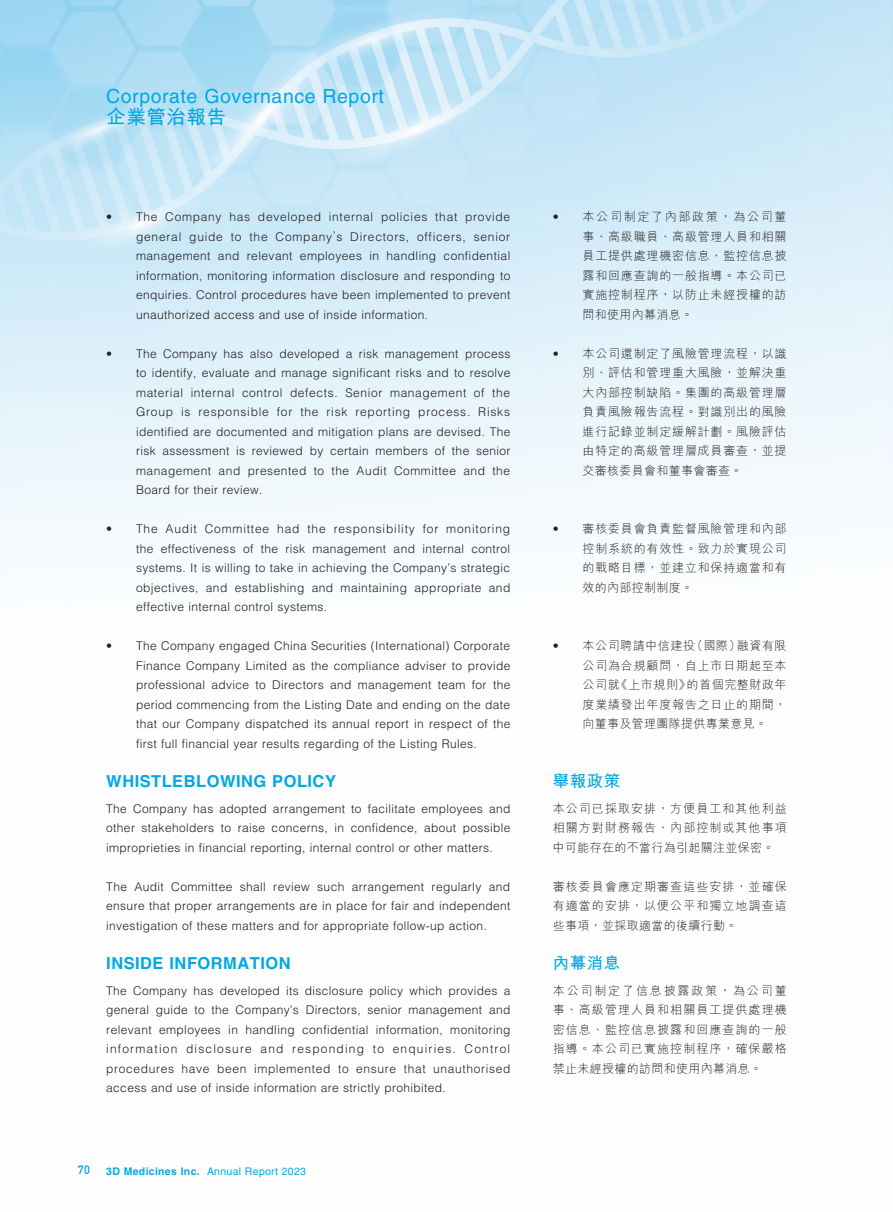
<style>
.page{position:relative;width:893px;height:1212px;background:#fff}
.page>*{position:absolute;margin:0;border:0;box-sizing:border-box;transform-origin:0 0}
.t1{font:19.5px "Helvetica LT Std";letter-spacing:.03em;color:#00a8e2}
.t2{font:700 19.5px "M Hei HK";letter-spacing:.03em;color:#00a8e2}
.t3{font:700 16.5px "Helvetica LT Std";letter-spacing:.03em;color:#00a8e2}
.t4{font:700 16.5px "M Hei HK";letter-spacing:.03em;color:#00a8e2}
.t5{font:300 12px/19.5px "Helvetica LT Std";letter-spacing:.03em;color:#231f20;text-align:justify}
.t6{font:300 12px/19.5px "M Hei HK";letter-spacing:.065em;color:#231f20;text-align:justify}
.t7{font:12px "DIN Mittelschrift Std";color:#00a8e2}
.t8{font:10.5px "Helvetica LT Std";letter-spacing:.03em;color:#00a8e2}
.s1{font-weight:700}
.s2{font-family:"Helvetica LT Std"}
</style>
<div class="page">
<svg style="left:0;top:0;width:893px;height:540px"></svg>
<h1 class="t1" style="left:106px;top:85px;width:279px">Corporate Governance Report</h1>
<h1 class="t2" style="left:106px;top:102px;width:121px">企業管治報告</h1>
<p class="t5" style="left:136px;top:207px;width:376px;text-indent:-30px">• The Company has developed internal policies that provide general guide to the Company’s Directors, officers, senior management and relevant employees in handling confidential information, monitoring information disclosure and responding to enquiries. Control procedures have been implemented to prevent unauthorized access and use of inside information.</p>
<p class="t5" style="left:136px;top:344px;width:376px;text-indent:-30px">• The Company has also developed a risk management process to identify, evaluate and manage significant risks and to resolve material internal control defects. Senior management of the Group is responsible for the risk reporting process. Risks identified are documented and mitigation plans are devised. The risk assessment is reviewed by certain members of the senior management and presented to the Audit Committee and the Board for their review.</p>
<p class="t5" style="left:136px;top:519px;width:376px;text-indent:-30px">• The Audit Committee had the responsibility for monitoring the effectiveness of the risk management and internal control systems. It is willing to take in achieving the Company’s strategic objectives, and establishing and maintaining appropriate and effective internal control systems.</p>
<p class="t5" style="left:136px;top:636px;width:376px;text-indent:-30px">• The Company engaged China Securities (International) Corporate Finance Company Limited as the compliance adviser to provide professional advice to Directors and management team for the period commencing from the Listing Date and ending on the date that our Company dispatched its annual report in respect of the first full financial year results regarding of the Listing Rules.</p>
<h2 class="t3" style="left:106px;top:771px;width:231px">WHISTLEBLOWING POLICY</h2>
<p class="t5" style="left:106px;top:798px;width:406px">The Company has adopted arrangement to facilitate employees and other stakeholders to raise concerns, in confidence, about possible improprieties in financial reporting, internal control or other matters.</p>
<p class="t5" style="left:106px;top:876px;width:406px">The Audit Committee shall review such arrangement regularly and ensure that proper arrangements are in place for fair and independent investigation of these matters and for appropriate follow-up action.</p>
<h2 class="t3" style="left:106px;top:953px;width:186px">INSIDE INFORMATION</h2>
<p class="t5" style="left:106px;top:980px;width:406px">The Company has developed its disclosure policy which provides a general guide to the Company’s Directors, senior management and relevant employees in handling confidential information, monitoring information disclosure and responding to enquiries. Control procedures have been implemented to ensure that unauthorised access and use of inside information are strictly prohibited.</p>
<p class="t7" style="left:78px;top:1162px;width:13px">70</p>
<p class="t8" style="left:106px;top:1165px;width:201px"><span class="s1">3D Medicines Inc.</span> Annual Report 2023</p>
<p class="t6" style="left:583px;top:207px;width:206px;text-indent:-30px"><span class="s2">•</span> 本公司制定了內部政策，為公司董事、高級職員、高級管理人員和相關員工提供處理機密信息、監控信息披露和回應查詢的一般指導。本公司已實施控制程序，以防止未經授權的訪問和使用內幕消息。</p>
<p class="t6" style="left:583px;top:343px;width:206px;text-indent:-30px"><span class="s2">•</span> 本公司還制定了風險管理流程，以識別、評估和管理重大風險，並解決重大內部控制缺陷。集團的高級管理層負責風險報告流程。對識別出的風險進行記錄並制定緩解計劃。風險評估由特定的高級管理層成員審查，並提交審核委員會和董事會審查。</p>
<p class="t6" style="left:583px;top:519px;width:206px;text-indent:-30px"><span class="s2">•</span> 審核委員會負責監督風險管理和內部控制系統的有效性。致力於實現公司的戰略目標，並建立和保持適當和有效的內部控制制度。</p>
<p class="t6" style="left:583px;top:636px;width:206px;text-indent:-30px"><span class="s2">•</span> 本公司聘請中信建投（國際）融資有限公司為合規顧問，自上市日期起至本公司就《上市規則》的首個完整財政年度業績發出年度報告之日止的期間，向董事及管理團隊提供專業意見。</p>
<h2 class="t4" style="left:553px;top:769px;width:69px">舉報政策</h2>
<p class="t6" style="left:553px;top:798px;width:235px">本公司已採取安排，方便員工和其他利益相關方對財務報告、內部控制或其他事項中可能存在的不當行為引起關注並保密。</p>
<p class="t6" style="left:553px;top:876px;width:235px">審核委員會應定期審查這些安排，並確保有適當的安排，以便公平和獨立地調查這些事項，並採取適當的後續行動。</p>
<h2 class="t4" style="left:553px;top:951px;width:69px">內幕消息</h2>
<p class="t6" style="left:553px;top:980px;width:235px">本公司制定了信息披露政策，為公司董事、高級管理人員和相關員工提供處理機密信息、監控信息披露和回應查詢的一般指導。本公司已實施控制程序，確保嚴格禁止未經授權的訪問和使用內幕消息。</p>
</div>
